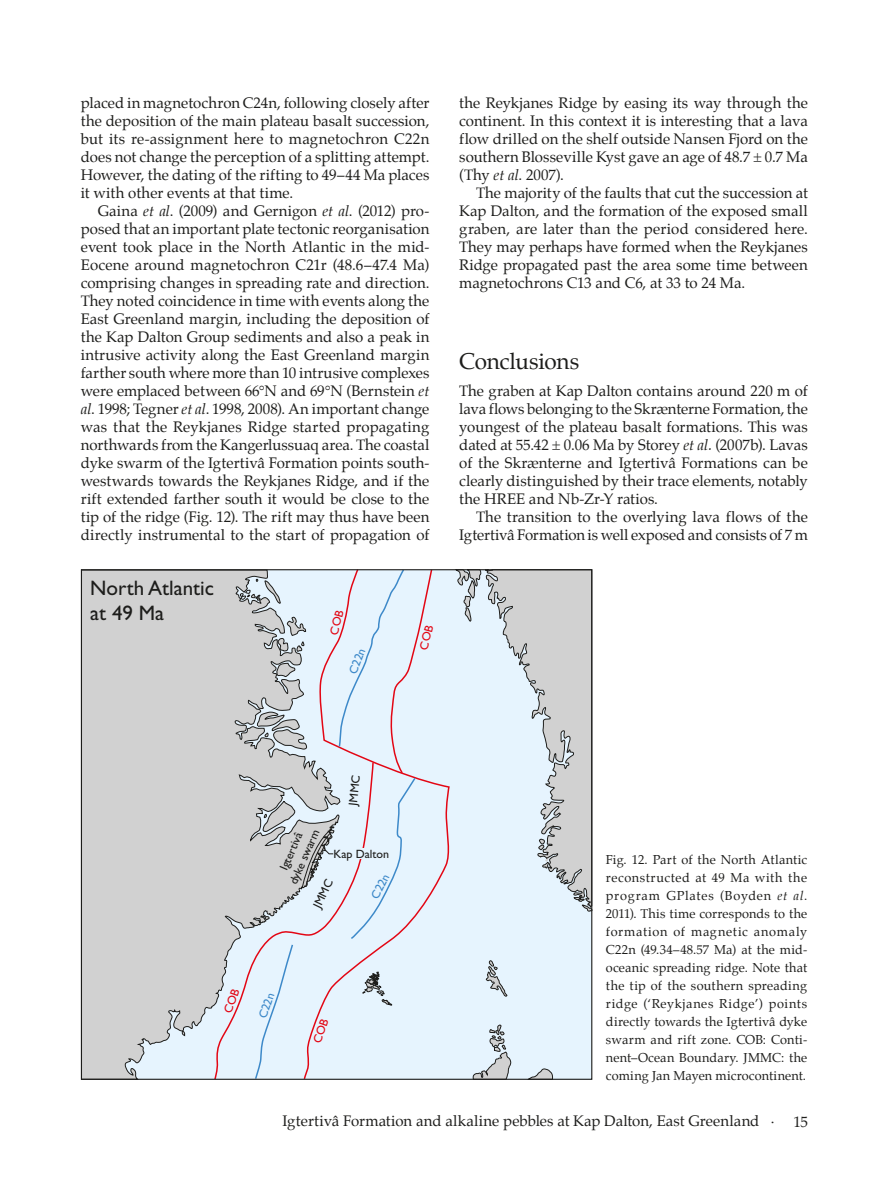
<style>
.page{position:relative;width:893px;height:1191px;background:#fff}
.page>*{position:absolute;margin:0;border:0;box-sizing:border-box;transform-origin:0 0}
.t1{font:22.5px "Palatino";letter-spacing:-.015em;color:#1d1d1b}
.t2{font:21px/25.2px "Gill Alt One";color:#1d1d1b}
.t3{font:15px/18px "Palatino";color:#1d1d1b;text-align:justify}
.t4{font:12.75px/18px "Palatino";letter-spacing:.01em;color:#1d1d1b;text-align:justify}
.t5{font:12px/14.4px "Gill Sans Alt One";color:#1d1d1b;text-align:center}
.t6{font:12px "Gill Sans Alt One";color:#3d89c9}
.s1{font-style:italic}
</style>
<div class="page">
<div style="left:81px;top:570px;width:511px;height:509px;background:#e6f4fe"></div>
<svg style="left:486px;top:960px;width:21px;height:37px"></svg>
<svg style="left:531px;top:1068px;width:22px;height:9px"></svg>
<svg style="left:473px;top:1024px;width:38px;height:53px"></svg>
<svg style="left:457px;top:571px;width:133px;height:341px"></svg>
<div style="left:83px;top:571px;width:141px;height:506px;background:#d1d1d1"></div>
<svg style="left:434px;top:782px;width:17px;height:298px"></svg>
<svg style="left:213px;top:761px;width:11px;height:319px"></svg>
<svg style="left:224px;top:569px;width:210px;height:511px"></svg>
<p class="t3" style="left:81px;top:94px;width:350px">placed in magnetochron C24n, following closely after the deposition of the main plateau basalt succession, but its re-assignment here to magnetochron C22n does not change the perception of a splitting attempt.<br>However, the dating of the rifting to 49–44 Ma places it with other events at that time.</p>
<p class="t3" style="left:81px;top:202px;width:350px;text-indent:17px">Gaina <span class="s1">et al</span>. (2009) and Gernigon <span class="s1">et al</span>. (2012) pro&shy;posed that an important plate tectonic reorganisation event took place in the North Atlantic in the mid-Eocene around magnetochron C21r (48.6–47.4 Ma) comprising changes in spreading rate and direction.<br>They noted coincidence in time with events along the East Greenland margin, including the deposition of the Kap Dalton Group sediments and also a peak in intrusive activity along the East Greenland margin farther south where more than 10 intrusive complexes were emplaced between 66°N and 69°N (Bernstein <span class="s1">et al</span>. 1998; Tegner <span class="s1">et al</span>. 1998, 2008). An important change was that the Reykjanes Ridge started propagating northwards from the Kangerlussuaq area. The coastal dyke swarm of the Igtertivâ Formation points south&shy;westwards towards the Reykjanes Ridge, and if the rift extended farther south it would be close to the tip of the ridge (Fig. 12). The rift may thus have been directly instrumental to the start of propagation of</p>
<h2 class="t2" style="left:90px;top:575px;width:125px">North Atlantic at 49 Ma</h2>
<p class="t6" style="left:345px;top:670px;width:28px;rotate:-69deg">C22n</p>
<p class="t3" style="left:459px;top:94px;width:350px">the Reykjanes Ridge by easing its way through the continent. In this context it is interesting that a lava flow drilled on the shelf outside Nansen Fjord on the southern Blosseville Kyst gave an age of 48.7 ± 0.7 Ma (Thy <span class="s1">et al</span>. 2007).</p>
<p class="t3" style="left:459px;top:184px;width:350px;text-indent:17px">The majority of the faults that cut the succession at Kap Dalton, and the formation of the exposed small graben, are later than the period considered here.<br>They may perhaps have formed when the Reykjanes Ridge propagated past the area some time between magnetochrons C13 and C6, at 33 to 24 Ma.</p>
<h1 class="t1" style="left:459px;top:343px;width:122px">Conclusions</h1>
<p class="t3" style="left:459px;top:382px;width:350px">The graben at Kap Dalton contains around 220 m of lava flows belonging to the Skrænterne Formation, the youngest of the plateau basalt formations. This was dated at 55.42 ± 0.06 Ma by Storey <span class="s1">et al.</span> (2007b). Lavas of the Skrænterne and Igtertivâ Formations can be clearly distinguished by their trace elements, notably the HREE and Nb-Zr-Y ratios.</p>
<p class="t3" style="left:459px;top:508px;width:350px;text-align:right">The transition to the overlying lava flows of the<br>Igtertivâ Formation is well exposed and consists of 7 m</p>
<p class="t5" style="left:346px;top:804px;width:32px;rotate:-84deg">JMMC</p>
<p class="t5" style="left:273px;top:874px;width:60px;rotate:-66deg">Igtertivâ dyke swarm</p>
<p class="t5" style="left:334px;top:846px;width:57px">Kap Dalton</p>
<p class="t6" style="left:367px;top:894px;width:28px;rotate:-64deg">C22n</p>
<p class="t5" style="left:310px;top:903px;width:32px;rotate:-64deg">JMMC</p>
<p class="t6" style="left:255px;top:1015px;width:28px;rotate:-72deg">C22n</p>
<p class="t4" style="left:606px;top:851px;width:203px">Fig. 12. Part of the North Atlantic reconstructed at 49 Ma with the program GPlates (Boyden <span class="s1">et al</span>.<br>2011). This time corresponds to the formation of magnetic anomaly C22n (49.34–48.57 Ma) at the mid&shy;oceanic spreading ridge. Note that the tip of the southern spreading ridge (‘Reykjanes Ridge’) points directly towards the Igtertivâ dyke swarm and rift zone. COB: Conti&shy;nent–Ocean Boundary. JMMC: the coming Jan Mayen microcontinent.</p>
<p class="t3" style="left:283px;top:1112px;width:494px">Igtertivâ Formation and alkaline pebbles at Kap Dalton, East Greenland ·</p>
<p class="t3" style="left:793px;top:1113px;width:16px">15</p>
</div>
